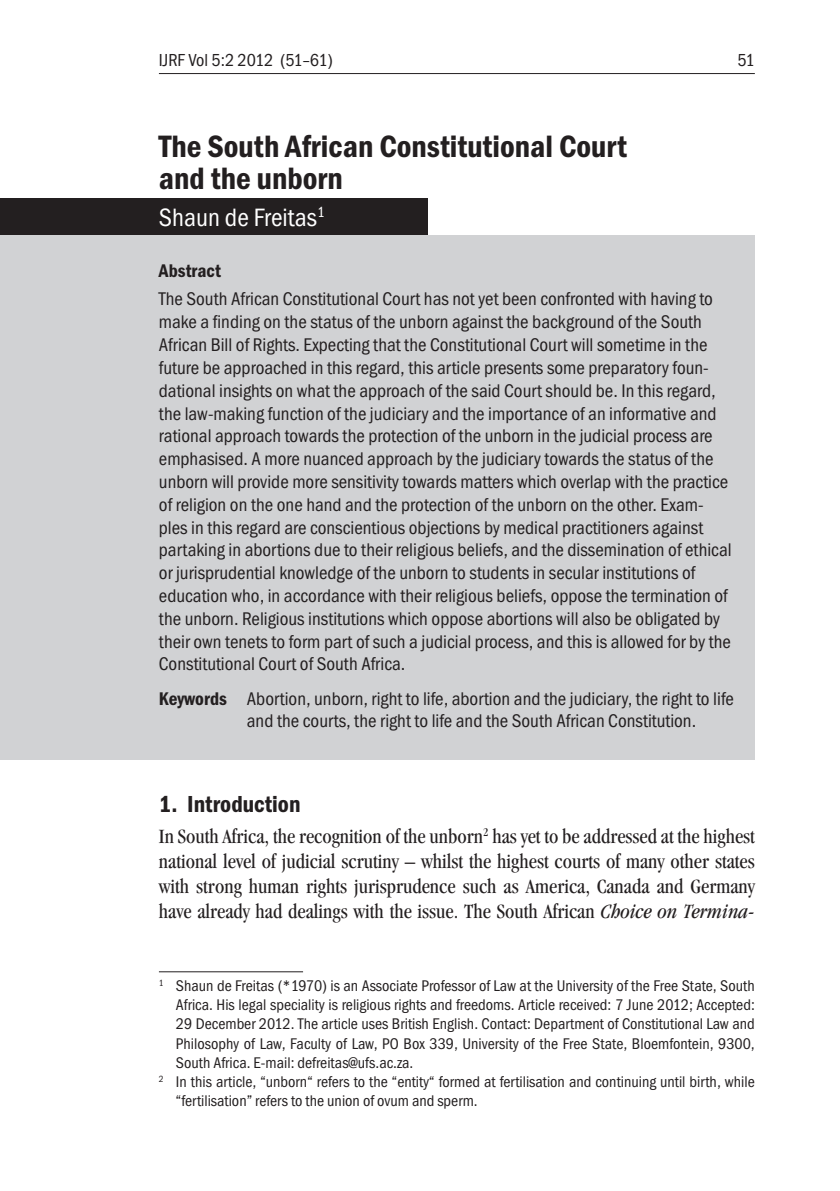
<style>
.page{position:relative;width:840px;height:1191px;background:#fff}
.page>*{position:absolute;margin:0;border:0;box-sizing:border-box;transform-origin:0 0}
.t1{font:600 condensed 32px/32px "Franklin Gothic Itc T";color:#231f20}
.t2{font:condensed 26px "Franklin Gothic Itc T";color:#fff}
.t3{font:600 condensed 24px "Franklin Gothic Itc T";color:#231f20}
.t4{font:condensed 21px/25.2px "Garamond";color:#231f20;text-align:justify}
.t5{font:condensed 19px/22.8px "Franklin Gothic Itc T";color:#231f20}
.t6{font:600 condensed 19px "Franklin Gothic Itc T";color:#231f20}
.t7{font:condensed 18px "Franklin Gothic Itc T";letter-spacing:-.015em;color:#231f20}
.t8{font:condensed 16px "Franklin Gothic Itc T";color:#231f20}
.s1{font-weight:600}
.s2{font-style:italic}
</style>
<div class="page">
<hr style="left:159px;top:73px;width:595px;height:1px;background:#231f20">
<div style="left:0;top:198px;width:427px;height:38px;background:#231f20"></div>
<div style="left:0;top:236px;width:754px;height:524px;background:#d1d2d4"></div>
<hr style="left:159px;top:971px;width:144px;height:1px;background:#231f20">
<p class="t7" style="left:159px;top:50px;width:176px">IJRF Vol 5:2 2012 (51–61)</p>
<p class="t7" style="left:737px;top:50px;width:19px">51</p>
<h1 class="t1" style="left:159px;top:130px;width:469px">The South African Constitutional Court and the unborn</h1>
<h2 class="t2" style="left:159px;top:203px;width:167px">Shaun de Freitas<sup>1</sup></h2>
<p class="t6" style="left:159px;top:260px;width:63px">Abstract</p>
<p class="t5" style="left:159px;top:287px;width:574px">The South African Constitutional Court has not yet been confronted with having to make a finding on the status of the unborn against the background of the South African Bill of Rights. Expecting that the Constitutional Court will sometime in the future be approached in this regard, this article presents some preparatory foun&shy;dational insights on what the approach of the said Court should be. In this regard, the law-making function of the judiciary and the importance of an informative and rational approach towards the protection of the unborn in the judicial process are emphasised. A more nuanced approach by the judiciary towards the status of the unborn will provide more sensitivity towards matters which overlap with the practice of religion on the one hand and the protection of the unborn on the other. Exam&shy;ples in this regard are conscientious objections by medical practitioners against partaking in abortions due to their religious beliefs, and the dissemination of ethical or jurisprudential knowledge of the unborn to students in secular institutions of education who, in accordance with their religious beliefs, oppose the termination of the unborn. Religious institutions which oppose abortions will also be obligated by their own tenets to form part of such a judicial process, and this is allowed for by the Constitutional Court of South Africa.</p>
<p class="t5" style="left:247px;top:686px;width:488px;text-indent:-88px"><span class="s1">Keywords</span> Abortion, unborn, right to life, abortion and the judiciary, the right to life and the courts, the right to life and the South African Constitution.</p>
<p class="t3" style="left:159px;top:790px;width:143px">1. Introduction</p>
<p class="t4" style="left:159px;top:823px;width:597px">In South Africa, the recognition of the unborn<sup>2</sup> has yet to be addressed at the highest national level of judicial scrutiny – whilst the highest courts of many other states with strong human rights jurisprudence such as America, Canada and Germany have already had dealings with the issue. The South African <span class="s2">Choice on Termina-</span></p>
<p class="t8" style="left:159px;top:976px;width:597px"><sup>1</sup> Shaun de Freitas (*1970) is an Associate Professor of Law at the University of the Free State, South</p>
<p class="t8" style="left:176px;top:996px;width:580px">Africa. His legal speciality is religious rights and freedoms. Article received: 7 June 2012; Accepted:</p>
<p class="t8" style="left:176px;top:1015px;width:580px">29 December 2012. The article uses British English. Contact: Department of Constitutional Law and</p>
<p class="t8" style="left:176px;top:1034px;width:580px">Philosophy of Law, Faculty of Law, PO Box 339, University of the Free State, Bloemfontein, 9300,</p>
<p class="t8" style="left:176px;top:1053px;width:239px">South Africa. E-mail: defreitas@ufs.ac.za.</p>
<p class="t8" style="left:159px;top:1072px;width:597px"><sup>2</sup> In this article, “unborn“ refers to the “entity“ formed at fertilisation and continuing until birth, while</p>
<p class="t8" style="left:176px;top:1092px;width:303px">“fertilisation” refers to the union of ovum and sperm.</p>
</div>
